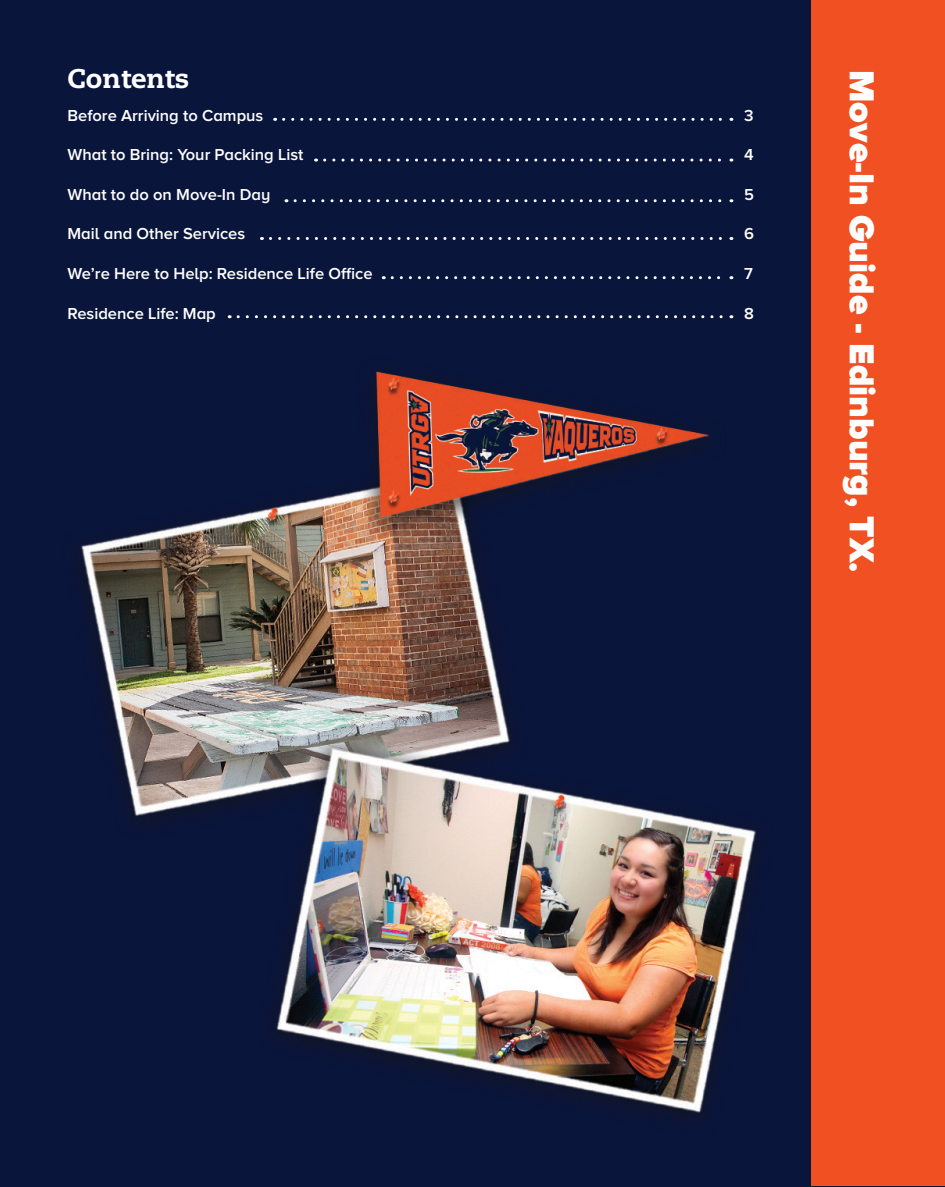
<style>
.page{position:relative;width:945px;height:1187px;background:#0a153c}
.page>*{position:absolute;margin:0;border:0;box-sizing:border-box;transform-origin:0 0}
.t1{font:900 36px "Proxima Nova A";color:#fff}
.t2{font:800 27px "Caecilia LT Std";color:#fff}
.t3{font:600 16.5px "Proxima Nova A";color:#fff}
</style>
<div class="page">
<div style="left:812px;top:0;width:133px;height:1185px;background:#f05022"></div>
<svg style="left:284px;top:118px;width:448px;height:3px"></svg>
<svg style="left:325px;top:159px;width:407px;height:3px"></svg>
<svg style="left:295px;top:199px;width:437px;height:3px"></svg>
<svg style="left:270px;top:237px;width:462px;height:3px"></svg>
<svg style="left:392px;top:276px;width:340px;height:3px"></svg>
<img style="left:80px;top:311px;width:732px;height:843px">
<p class="t2" style="left:68px;top:62px;width:123px">Contents</p>
<p class="t3" style="left:68px;top:106px;width:197px">Before Arriving to Campus</p>
<p class="t3" style="left:68px;top:145px;width:238px">What to Bring: Your Packing List</p>
<p class="t3" style="left:68px;top:185px;width:205px">What to do on Move-In Day</p>
<p class="t3" style="left:68px;top:224px;width:179px">Mail and Other Services</p>
<p class="t3" style="left:68px;top:264px;width:307px">We’re Here to Help: Residence Life Office</p>
<p class="t3" style="left:68px;top:304px;width:150px">Residence Life: Map</p>
<p class="t3" style="left:744px;top:106px;width:11px">3</p>
<p class="t3" style="left:744px;top:145px;width:11px">4</p>
<p class="t3" style="left:744px;top:185px;width:11px">5</p>
<p class="t3" style="left:744px;top:224px;width:11px">6</p>
<p class="t3" style="left:744px;top:264px;width:10px">7</p>
<p class="t3" style="left:744px;top:304px;width:11px">8</p>
<p class="t1" style="left:883px;top:70px;width:504px;rotate:90deg">Move-In Guide - Edinburg, TX.</p>
</div>
